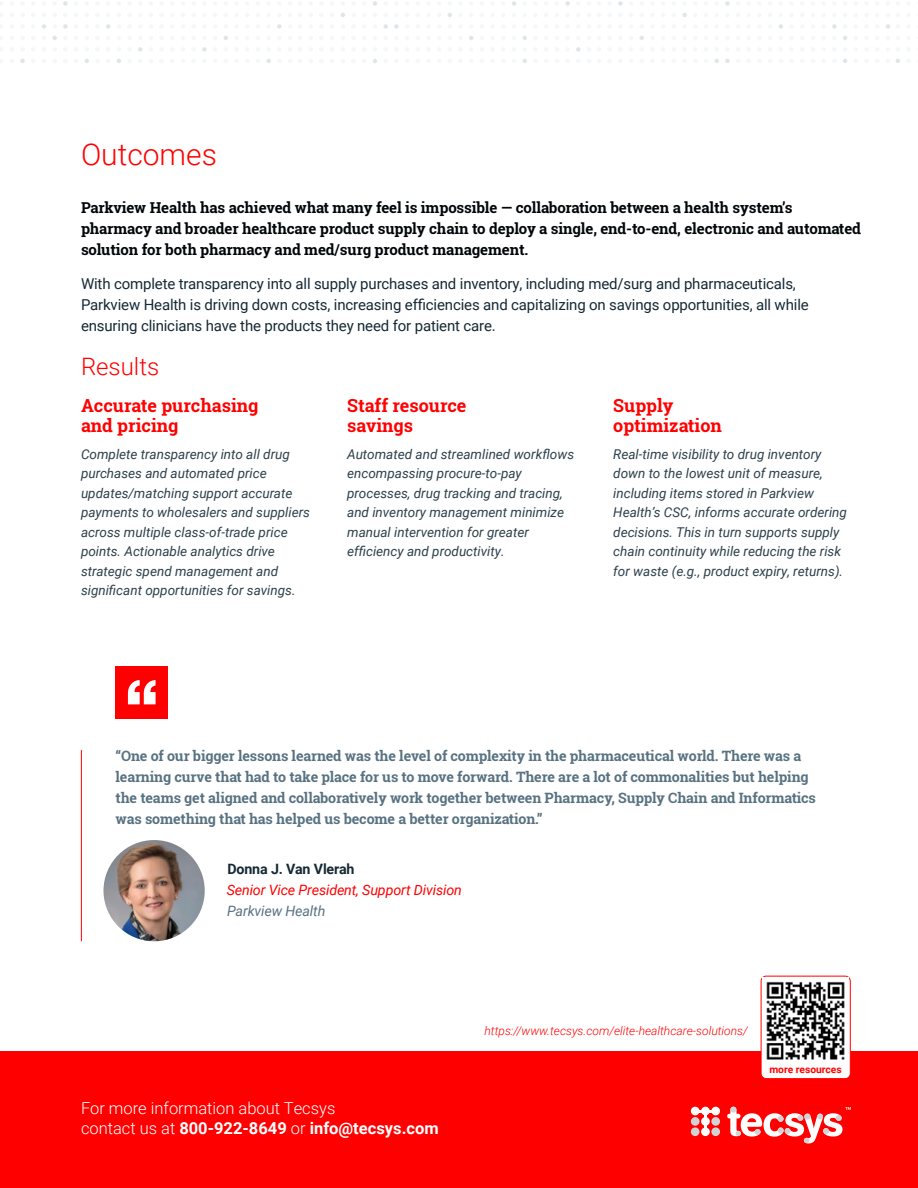
<style>
.page{position:relative;width:918px;height:1188px;background:#fff}
.page>*{position:absolute;margin:0;border:0;box-sizing:border-box;transform-origin:0 0}
.t1{font:300 30px "Roboto";color:#f00}
.t2{font:300 24px "Roboto";color:#f00}
.t3{font:700 18px/19.5px "Roboto Slab";color:#f00}
.t4{font:300 16.5px/19.8px "Roboto";color:#fff}
.t5{font:15px/21px "Roboto";letter-spacing:-.01em;color:#152934}
.t6{font:700 15px/21px "Roboto Slab";letter-spacing:-.01em;color:#000609}
.t7{font:700 14.25px/21px "Roboto Slab";letter-spacing:-.01em;color:#587281}
.t8{font:italic 14.25px "Roboto";letter-spacing:-.01em;color:#f00}
.t9{font:700 14.25px "Roboto";letter-spacing:-.01em;color:#152934}
.t10{font:italic 14.25px "Roboto";letter-spacing:-.01em;color:#587281}
.t11{font:italic 13.5px/19.5px "Roboto";color:#2d404b}
.t12{font:italic 300 12px "Roboto";color:#f00}
.t13{font:700 10.2px "Roboto";color:#f00}
.s1{font-weight:700}
</style>
<div class="page">
<svg style="left:138px;top:47px;width:5px;height:5px"></svg>
<svg style="left:106px;top:24px;width:4px;height:5px"></svg>
<svg style="left:63px;top:24px;width:5px;height:5px"></svg>
<svg style="left:63px;top:1px;width:5px;height:5px"></svg>
<svg style="left:117px;top:59px;width:4px;height:4px"></svg>
<svg style="left:85px;top:59px;width:4px;height:4px"></svg>
<svg style="left:52px;top:36px;width:5px;height:4px"></svg>
<svg style="left:42px;top:24px;width:4px;height:5px"></svg>
<svg style="left:20px;top:59px;width:5px;height:4px"></svg>
<svg style="left:277px;top:24px;width:5px;height:5px"></svg>
<svg style="left:266px;top:59px;width:5px;height:4px"></svg>
<svg style="left:224px;top:36px;width:4px;height:4px"></svg>
<svg style="left:202px;top:47px;width:5px;height:5px"></svg>
<svg style="left:394px;top:24px;width:5px;height:5px"></svg>
<svg style="left:373px;top:59px;width:4px;height:4px"></svg>
<svg style="left:373px;top:1px;width:4px;height:5px"></svg>
<svg style="left:383px;top:24px;width:5px;height:5px"></svg>
<svg style="left:341px;top:13px;width:4px;height:4px"></svg>
<svg style="left:576px;top:47px;width:5px;height:5px"></svg>
<svg style="left:565px;top:1px;width:5px;height:5px"></svg>
<svg style="left:512px;top:1px;width:4px;height:5px"></svg>
<svg style="left:469px;top:36px;width:4px;height:4px"></svg>
<svg style="left:448px;top:13px;width:4px;height:4px"></svg>
<svg style="left:523px;top:59px;width:4px;height:4px"></svg>
<svg style="left:523px;top:36px;width:4px;height:4px"></svg>
<svg style="left:725px;top:1px;width:5px;height:5px"></svg>
<svg style="left:640px;top:36px;width:4px;height:4px"></svg>
<svg style="left:725px;top:59px;width:5px;height:4px"></svg>
<svg style="left:715px;top:59px;width:4px;height:4px"></svg>
<svg style="left:682px;top:13px;width:5px;height:4px"></svg>
<svg style="left:618px;top:1px;width:5px;height:5px"></svg>
<svg style="left:886px;top:24px;width:4px;height:5px"></svg>
<svg style="left:843px;top:59px;width:4px;height:4px"></svg>
<svg style="left:843px;top:36px;width:4px;height:4px"></svg>
<svg style="left:832px;top:24px;width:5px;height:5px"></svg>
<svg style="left:779px;top:24px;width:4px;height:5px"></svg>
<svg style="left:896px;top:59px;width:4px;height:4px"></svg>
<div style="left:116px;top:666px;width:52px;height:52px;background:#f00"></div>
<svg style="left:128px;top:680px;width:28px;height:24px"></svg>
<hr style="left:81px;top:750px;width:1px;height:191px;background:#f00">
<div style="left:0;top:1052px;width:918px;height:136px;background:#f00"></div>
<hr style="left:704px;top:1110px;width:3px;height:23px;background:#fff">
<hr style="left:695px;top:1110px;width:21px;height:2px;background:#fff">
<div style="left:691px;top:1107px;width:9px;height:8px;background:#fff;border-radius:50%"></div>
<div style="left:701px;top:1107px;width:9px;height:8px;background:#fff;border-radius:50%"></div>
<div style="left:711px;top:1107px;width:9px;height:8px;background:#fff;border-radius:50%"></div>
<div style="left:691px;top:1117px;width:9px;height:9px;background:#d1d3d4;border-radius:50%"></div>
<div style="left:701px;top:1117px;width:9px;height:9px;background:#fff;border-radius:50%"></div>
<div style="left:711px;top:1117px;width:9px;height:9px;background:#d1d3d4;border-radius:50%"></div>
<div style="left:691px;top:1127px;width:9px;height:9px;background:#d1d3d4;border-radius:50%"></div>
<div style="left:701px;top:1127px;width:9px;height:9px;background:#fff;border-radius:50%"></div>
<div style="left:711px;top:1127px;width:9px;height:9px;background:#d1d3d4;border-radius:50%"></div>
<svg style="left:727px;top:1107px;width:116px;height:36px"></svg>
<svg style="left:836px;top:1107px;width:15px;height:14px"></svg>
<div style="left:761px;top:976px;width:89px;height:103px;background:#fff;border-radius:5px"></div>
<div style="left:761px;top:976px;width:90px;height:103px;border:1px solid #f00;border-radius:5px"></div>
<img style="left:763px;top:978px;width:82px;height:82px">
<img style="left:104px;top:840px;width:101px;height:101px;border-radius:51px">
<h1 class="t1" style="left:81px;top:134px;width:137px">Outcomes</h1>
<p class="t6" style="left:81px;top:197px;width:782px">Parkview Health has achieved what many feel is impossible — collaboration between a health system’s pharmacy and broader healthcare product supply chain to deploy a single, end-to-end, electronic and automated solution for both pharmacy and med/surg product management.</p>
<p class="t5" style="left:81px;top:273px;width:729px">With complete transparency into all supply purchases and inventory, including med/surg and pharmaceuticals,<br>Parkview Health is driving down costs, increasing efficiencies and capitalizing on savings opportunities, all while ensuring clinicians have the products they need for patient care.</p>
<h2 class="t2" style="left:81px;top:349px;width:80px">Results</h2>
<h3 class="t3" style="left:81px;top:396px;width:179px">Accurate purchasing and pricing</h3>
<p class="t11" style="left:81px;top:444px;width:231px">Complete transparency into all drug purchases and automated price updates/matching support accurate payments to wholesalers and suppliers across multiple class-of-trade price points. Actionable analytics drive strategic spend management and significant opportunities for savings.</p>
<h3 class="t3" style="left:347px;top:396px;width:121px">Staff resource savings</h3>
<p class="t11" style="left:347px;top:444px;width:229px">Automated and streamlined workflows encompassing procure-to-pay processes, drug tracking and tracing, and inventory management minimize manual intervention for greater efficiency and productivity.</p>
<h3 class="t3" style="left:613px;top:396px;width:110px">Supply optimization</h3>
<p class="t11" style="left:613px;top:444px;width:235px">Real-time visibility to drug inventory down to the lowest unit of measure, including items stored in Parkview Health’s CSC, informs accurate ordering decisions. This in turn supports supply chain continuity while reducing the risk for waste (e.g., product expiry, returns).</p>
<p class="t7" style="left:116px;top:745px;width:702px">“One of our bigger lessons learned was the level of complexity in the pharmaceutical world. There was a learning curve that had to take place for us to move forward. There are a lot of commonalities but helping the teams get aligned and collaboratively work together between Pharmacy, Supply Chain and Informatics was something that has helped us become a better organization.”</p>
<p class="t9" style="left:227px;top:859px;width:129px">Donna J. Van Vlerah</p>
<p class="t8" style="left:227px;top:880px;width:237px">Senior Vice President, Support Division</p>
<p class="t10" style="left:227px;top:901px;width:100px">Parkview Health</p>
<p class="t4" style="left:81px;top:1098px;width:359px">For more information about Tecsys<br>contact us at <span class="s1">800-922-8649</span> or <span class="s1">info@tecsys.com</span></p>
<p class="t12" style="left:484px;top:1022px;width:265px">https://www.tecsys.com/elite-healthcare-solutions/</p>
<p class="t13" style="left:769px;top:1062px;width:74px">more resources</p>
</div>
